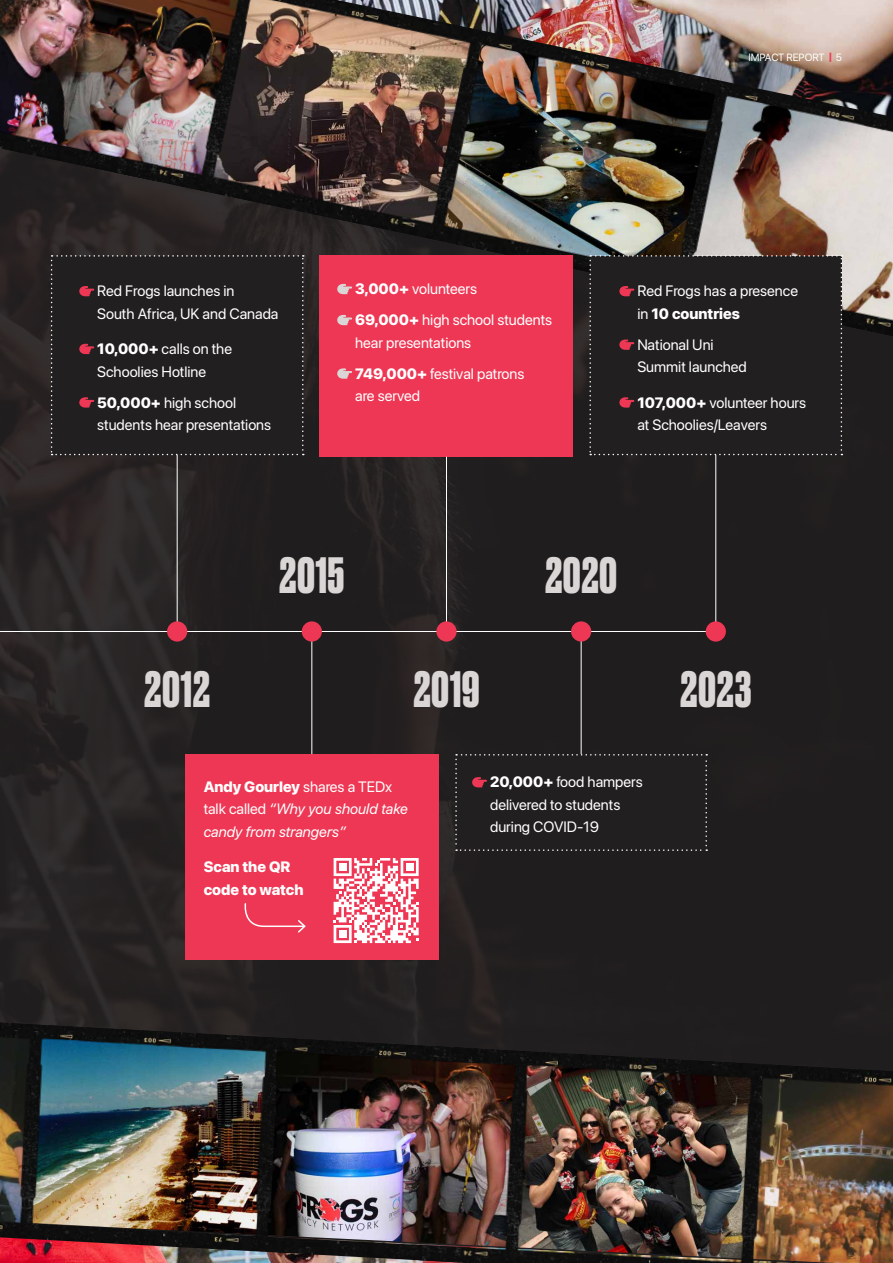
<style>
.page{position:relative;width:893px;height:1263px;background:#fff}
.page>*{position:absolute;margin:0;border:0;box-sizing:border-box;transform-origin:0 0}
.t1{font:700 48px "Druk";letter-spacing:.01em;color:#dad6d6}
.t2{font:15px/22.5px "SF Pro Display";color:#fff}
.t3{font:italic 15px/22.5px "SF Pro Display";color:#fff}
.t4{font:800 15px/22.5px "SF Pro Display";color:#fff}
.t5{font:10.5px "SF Pro Display";color:#fff}
.s1{font-weight:800;color:#ee3754}
.s2{font-weight:800}
.s3{font-weight:800;font-style:normal}
.s4{font-style:normal}
</style>
<div class="page">
<img style="left:0;top:186px;width:893px;height:832px">
<img style="left:114px;top:186px;width:318px;height:97px">
<img style="left:0;top:0;width:201px;height:186px">
<svg style="left:723px;top:125px;width:170px;height:209px"></svg>
<img style="left:432px;top:125px;width:291px;height:163px">
<img style="left:478px;top:0;width:415px;height:125px">
<img style="left:201px;top:0;width:277px;height:236px">
<img style="left:0;top:1018px;width:893px;height:158px">
<img style="left:0;top:1176px;width:893px;height:87px">
<div style="left:185px;top:754px;width:253px;height:205px;background:#ee3754"></div>
<div style="left:320px;top:255px;width:253px;height:202px;background:#ee3754"></div>
<div style="left:51px;top:255px;width:253px;height:200px;background:#221f20"></div>
<div style="left:589px;top:255px;width:253px;height:200px;background:#221f20"></div>
<svg style="left:337px;top:284px;width:15px;height:10px"></svg>
<svg style="left:337px;top:315px;width:15px;height:10px"></svg>
<svg style="left:337px;top:368px;width:15px;height:11px"></svg>
<hr style="left:0;top:631px;width:716px;height:1px;background:#fff">
<hr style="left:177px;top:455px;width:1px;height:179px;background:#fff">
<hr style="left:715px;top:455px;width:1px;height:179px;background:#fff">
<hr style="left:446px;top:457px;width:1px;height:177px;background:#fff">
<hr style="left:581px;top:632px;width:1px;height:122px;background:#fff">
<hr style="left:311px;top:632px;width:1px;height:122px;background:#fff">
<div style="left:167px;top:621px;width:20px;height:21px;background:#ee3754;border-radius:50%"></div>
<div style="left:706px;top:621px;width:20px;height:21px;background:#ee3754;border-radius:50%"></div>
<div style="left:436px;top:621px;width:21px;height:21px;background:#ee3754;border-radius:50%"></div>
<div style="left:571px;top:621px;width:20px;height:21px;background:#ee3754;border-radius:50%"></div>
<div style="left:302px;top:621px;width:20px;height:21px;background:#ee3754;border-radius:50%"></div>
<div style="left:455px;top:754px;width:252px;height:97px;background:#221f20"></div>
<svg style="left:334px;top:858px;width:85px;height:85px"></svg>
<div style="left:339px;top:863px;width:7px;height:8px;background:#fff"></div>
<div style="left:406px;top:863px;width:7px;height:8px;background:#fff"></div>
<div style="left:339px;top:930px;width:7px;height:8px;background:#fff"></div>
<svg style="left:244px;top:903px;width:62px;height:30px"></svg>
<p class="t5" style="left:748px;top:51px;width:95px">IMPACT REPORT <span class="s1">|</span> 5</p>
<p class="t2" style="left:97px;top:280px;width:183px">Red Frogs launches in<br>South Africa, UK and Canada</p>
<p class="t2" style="left:97px;top:338px;width:136px"><span class="s2">10,000+</span> calls on the<br>Schoolies Hotline</p>
<p class="t2" style="left:97px;top:391px;width:175px"><span class="s2">50,000+</span> high school students hear presentations</p>
<p class="t2" style="left:355px;top:273px;width:198px;line-height:31px"><span class="s2">3,000+</span> volunteers<br><span class="s2">69,000+</span> high school students</p>
<p class="t2" style="left:355px;top:327px;width:171px;line-height:31px">hear presentations<br><span class="s2">749,000+</span> festival patrons</p>
<p class="t2" style="left:355px;top:385px;width:66px">are served</p>
<p class="t2" style="left:637px;top:280px;width:162px">Red Frogs has a presence in <span class="s2">10 countries</span></p>
<p class="t2" style="left:637px;top:333px;width:111px">National Uni<br>Summit launched</p>
<p class="t2" style="left:637px;top:391px;width:170px"><span class="s2">107,000+</span> volunteer hours at Schoolies/Leavers</p>
<h1 class="t1" style="left:144px;top:656px;width:67px">2012</h1>
<h1 class="t1" style="left:279px;top:543px;width:67px">2015</h1>
<h1 class="t1" style="left:413px;top:656px;width:68px">2019</h1>
<h1 class="t1" style="left:545px;top:543px;width:74px">2020</h1>
<h1 class="t1" style="left:680px;top:656px;width:73px">2023</h1>
<p class="t3" style="left:204px;top:775px;width:206px"><span class="s3">Andy Gourley</span> <span class="s4">shares a TEDx talk called</span> “Why you should take candy from strangers”</p>
<p class="t2" style="left:490px;top:771px;width:154px"><span class="s2">20,000+</span> food hampers delivered to students during COVID-19</p>
<p class="t4" style="left:204px;top:856px;width:101px">Scan the QR code to watch</p>
</div>
